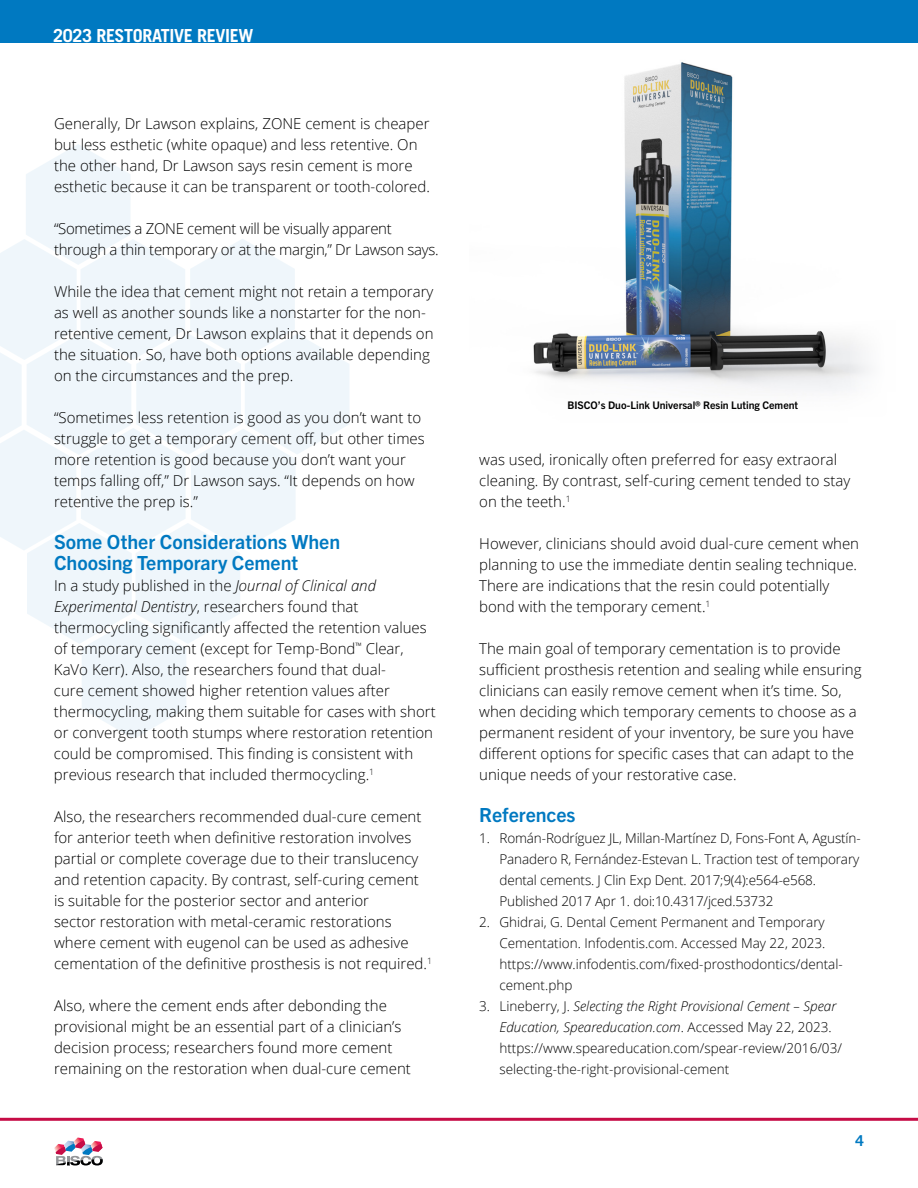
<style>
.page{position:relative;width:918px;height:1188px;background:#fff}
.page>*{position:absolute;margin:0;border:0;box-sizing:border-box;transform-origin:0 0}
.t1{font:700 19.5px/21px "Trade Gothic Next LT Pro";color:#0079c1}
.t2{font:700 18px "Trade Gothic LT Std";letter-spacing:-.02em;color:#fff}
.t3{font:300 15px/21px "Open Sans";color:#000}
.t4{font:300 15px/21px "Open Sans";letter-spacing:-.02em;color:#000}
.t5{font:700 15px "Trade Gothic LT Std";color:#0079c1}
.t6{font:300 13.5px/21px "Open Sans";color:#000}
.t7{font:700 10.5px "Trade Gothic Next LT Pro";color:#000}
.s1{font-style:italic}
</style>
<div class="page">
<div style="left:0;top:0;width:918px;height:42px;background:#0079c1"></div>
<hr style="left:0;top:1118px;width:918px;height:3px;background:#c60c46">
<svg style="left:54px;top:1138px;width:49px;height:27px"></svg>
<svg style="left:0;top:144px;width:349px;height:594px"></svg>
<img style="left:533px;top:62px;width:335px;height:329px">
<p class="t2" style="left:53px;top:25px;width:202px">2023 RESTORATIVE REVIEW</p>
<p class="t3" style="left:54px;top:113px;width:378px">Generally, Dr Lawson explains, ZONE cement is cheaper but less esthetic (white opaque) and less retentive. On the other hand, Dr Lawson says resin cement is more esthetic because it can be transparent or tooth-colored.</p>
<p class="t4" style="left:54px;top:218px;width:386px">“Sometimes a ZONE cement will be visually apparent through a thin temporary or at the margin,” Dr Lawson says.</p>
<p class="t3" style="left:54px;top:281px;width:381px">While the idea that cement might not retain a temporary as well as another sounds like a nonstarter for the non&shy;retentive cement, Dr Lawson explains that it depends on the situation. So, have both options available depending on the circumstances and the prep.</p>
<p class="t3" style="left:54px;top:407px;width:372px">“Sometimes less retention is good as you don’t want to struggle to get a temporary cement off, but other times more retention is good because you don’t want your temps falling off,” Dr Lawson says. “It depends on how retentive the prep is.”</p>
<h1 class="t1" style="left:54px;top:530px;width:288px">Some Other Considerations When<br>Choosing Temporary Cement</h1>
<p class="t3" style="left:54px;top:575px;width:383px">In a study published in the <span class="s1">Journal of Clinical and Experimental Dentistry</span>, researchers found that thermocycling significantly affected the retention values of temporary cement (except for Temp-Bond<sup>™</sup> Clear, KaVo Kerr). Also, the researchers found that dual-<br>cure cement showed higher retention values after thermocycling, making them suitable for cases with short or convergent tooth stumps where restoration retention could be compromised. This finding is consistent with previous research that included thermocycling.<sup>1</sup></p>
<p class="t3" style="left:54px;top:806px;width:380px">Also, the researchers recommended dual-cure cement for anterior teeth when definitive restoration involves partial or complete coverage due to their translucency and retention capacity. By contrast, self-curing cement is suitable for the posterior sector and anterior<br>sector restoration with metal-ceramic restorations where cement with eugenol can be used as adhesive cementation of the definitive prosthesis is not required.<sup>1</sup></p>
<p class="t3" style="left:54px;top:995px;width:358px">Also, where the cement ends after debonding the provisional might be an essential part of a clinician’s decision process; researchers found more cement remaining on the restoration when dual-cure cement</p>
<p class="t7" style="left:567px;top:397px;width:232px">BISCO’s Duo-Link Universal® Resin Luting Cement</p>
<p class="t3" style="left:479px;top:449px;width:373px">was used, ironically often preferred for easy extraoral cleaning. By contrast, self-curing cement tended to stay on the teeth.<sup>1</sup></p>
<p class="t3" style="left:479px;top:533px;width:381px">However, clinicians should avoid dual-cure cement when planning to use the immediate dentin sealing technique.<br>There are indications that the resin could potentially bond with the temporary cement.<sup>1</sup></p>
<p class="t3" style="left:479px;top:638px;width:384px">The main goal of temporary cementation is to provide sufficient prosthesis retention and sealing while ensuring clinicians can easily remove cement when it’s time. So, when deciding which temporary cements to choose as a permanent resident of your inventory, be sure you have different options for specific cases that can adapt to the unique needs of your restorative case.</p>
<h1 class="t1" style="left:479px;top:803px;width:98px">References</h1>
<p class="t6" style="left:500px;top:827px;width:363px;text-indent:-20px">1. Román-Rodríguez JL, Millan-Martínez D, Fons-Font A, Agustín-Panadero R, Fernández-Estevan L. Traction test of temporary dental cements. J Clin Exp Dent. 2017;9(4):e564-e568.<br>Published 2017 Apr 1. doi:10.4317/jced.53732</p>
<p class="t6" style="left:500px;top:911px;width:345px;text-indent:-20px">2. Ghidrai, G. Dental Cement Permanent and Temporary Cementation. Infodentis.com. Accessed May 22, 2023. https://www.infodentis.com/fixed-prosthodontics/dental&shy;cement.php</p>
<p class="t6" style="left:500px;top:995px;width:344px;text-indent:-20px">3. Lineberry, J. <span class="s1">Selecting the Right Provisional Cement – Spear Education, Speareducation.com</span>. Accessed May 22, 2023. https://www.speareducation.com/spear-review/2016/03/ selecting-the-right-provisional-cement</p>
<p class="t5" style="left:856px;top:1131px;width:10px">4</p>
</div>
